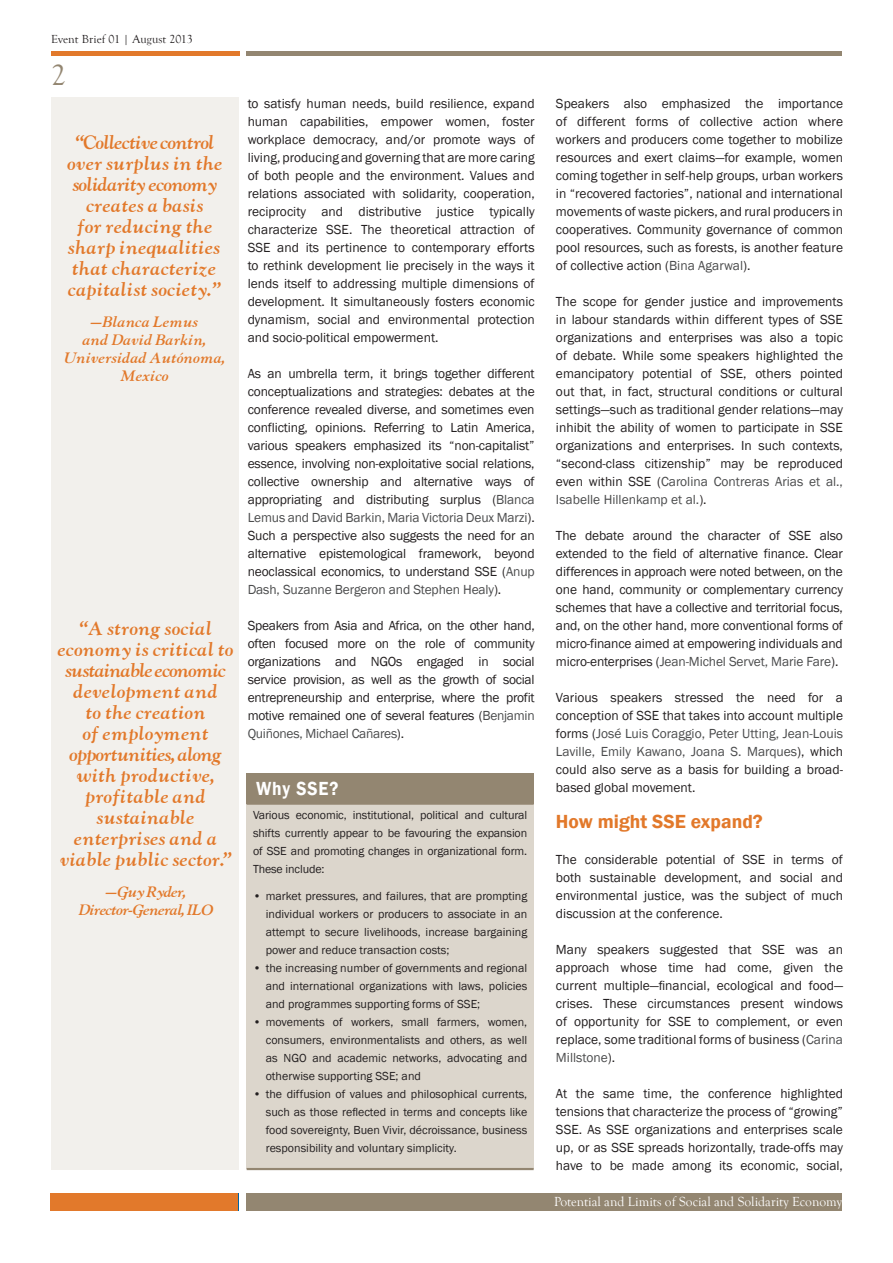
<style>
.page{position:relative;width:893px;height:1263px;background:#fff}
.page>*{position:absolute;margin:0;border:0;box-sizing:border-box;transform-origin:0 0}
.t1{font:30px "Goudy Old Style T";color:#938671}
.Body_txt{font:600 19.5px "Franklin Gothic";color:#e2792b}
.Box_title_larger{font:600 19.5px "Franklin Gothic";letter-spacing:.05em;color:#fff;scale:.9 1}
.Pull_out_quote_serif{font:italic 700 17.25px/21px "Goudy";color:#e2792b;text-align:center}
.Pull_out_quote_serif-2{font:italic 700 17.25px/21px "Goudy";letter-spacing:-.05em;color:#e2792b;text-align:center}
.Body_txt-2{font:13.5px/18px "Franklin Gothic";color:#231f20;text-align:justify}
.Pull_out_quote_serif-3{font:italic 700 13.5px/18px "Goudy";color:#e2792b;text-align:center}
.t2{font:13.5px "Goudy Old Style T";color:#fff}
.Bullets_body_text{font:12px/18px "Franklin Gothic";color:#231f20;text-align:justify}
.Header_left_aligned{font:12px "Goudy Old Style T";letter-spacing:.01em;color:#231f20}
.s1{color:#4b4c4d}
</style>
<div class="page">
<div style="left:51px;top:97px;width:187px;height:1073px;background:#f2f0ec"></div>
<hr style="left:247px;top:51px;width:595px;height:4px;background:#938671">
<div style="left:247px;top:1194px;width:595px;height:17px;background:#938671"></div>
<hr style="left:51px;top:51px;width:189px;height:4px;background:#e2792b">
<div style="left:51px;top:1194px;width:187px;height:17px;background:#e2792b"></div>
<div style="left:247px;top:773px;width:287px;height:31px;background:#938671"></div>
<div style="left:247px;top:804px;width:287px;height:365px;background:#dcd6cc"></div>
<hr style="left:247px;top:804px;width:287px;height:1px;background:#938671">
<hr style="left:247px;top:1168px;width:287px;height:2px;background:#938671">
<p class="Header_left_aligned" style="left:51px;top:33px;width:143px">Event Brief 01 | August 2013</p>
<p class="t1" style="left:51px;top:59px;width:16px">2</p>
<p class="Pull_out_quote_serif-2" style="left:66px;top:131px;width:157px">“Collective control over surplus in the solidarity economy</p>
<p class="Pull_out_quote_serif" style="left:67px;top:194px;width:154px">creates a basis<br>for reducing the sharp inequalities that characterize capitalist society.”</p>
<p class="Pull_out_quote_serif-3" style="left:62px;top:312px;width:166px">—Blanca Lemus<br>and David Barkin,<br>Universidad Autónoma,<br>Mexico</p>
<p class="Pull_out_quote_serif" style="left:57px;top:618px;width:178px">“A strong social economy is critical to sustainable economic development and</p>
<p class="Pull_out_quote_serif" style="left:68px;top:702px;width:154px">to the creation<br>of employment opportunities, along</p>
<p class="Pull_out_quote_serif" style="left:76px;top:765px;width:140px">with productive, profitable and</p>
<p class="Pull_out_quote_serif" style="left:59px;top:807px;width:173px">sustainable enterprises and a viable public sector.”</p>
<p class="Pull_out_quote_serif-3" style="left:78px;top:882px;width:139px">—Guy Ryder,<br>Director-General,ILO</p>
<p class="Body_txt-2" style="left:248px;top:95px;width:289px">to satisfy human needs, build resilience, expand human capabilities, empower women, foster workplace democracy, and/or promote ways of living, producing and governing that are more caring of both people and the environment. Values and relations associated with solidarity, cooperation, reciprocity and distributive justice typically characterize SSE. The theoretical attraction of SSE and its pertinence to contemporary efforts to rethink development lie precisely in the ways it lends itself to addressing multiple dimensions of development. It simultaneously fosters economic dynamism, social and environmental protection and socio-political empowerment.</p>
<p class="Body_txt-2" style="left:248px;top:365px;width:289px">As an umbrella term, it brings together different conceptualizations and strategies: debates at the conference revealed diverse, and sometimes even conflicting, opinions. Referring to Latin America, various speakers emphasized its “non-capitalist” essence, involving non-exploitative social relations, collective ownership and alternative ways of appropriating and distributing surplus (<span class="s1">Blanca Lemus and David Barkin, Maria Victoria Deux Marzi</span>).<br>Such a perspective also suggests the need for an alternative epistemological framework, beyond neoclassical economics, to understand SSE (<span class="s1">Anup Dash, Suzanne Bergeron and Stephen Healy</span>).</p>
<p class="Body_txt-2" style="left:248px;top:617px;width:289px">Speakers from Asia and Africa, on the other hand, often focused more on the role of community organizations and NGOs engaged in social service provision, as well as the growth of social entrepreneurship and enterprise, where the profit motive remained one of several features (<span class="s1">Benjamin Quiñones, Michael Cañares</span>).</p>
<p class="Box_title_larger" style="left:256px;top:777px;width:93px">Why SSE?</p>
<p class="Bullets_body_text" style="left:253px;top:806px;width:276px">Various economic, institutional, political and cultural shifts currently appear to be favouring the expansion of SSE and promoting changes in organizational form.<br>These include:</p>
<p class="Bullets_body_text" style="left:266px;top:887px;width:263px;text-indent:-13px">• market pressures, and failures, that are prompting individual workers or producers to associate in an attempt to secure livelihoods, increase bargaining power and reduce transaction costs;</p>
<p class="Bullets_body_text" style="left:266px;top:959px;width:263px;text-indent:-13px">• the increasing number of governments and regional and international organizations with laws, policies and programmes supporting forms of SSE;</p>
<p class="Bullets_body_text" style="left:266px;top:1013px;width:263px;text-indent:-13px">• movements of workers, small farmers, women, consumers, environmentalists and others, as well as NGO and academic networks, advocating and otherwise supporting SSE; and</p>
<p class="Bullets_body_text" style="left:266px;top:1085px;width:263px;text-indent:-13px">• the diffusion of values and philosophical currents, such as those reflected in terms and concepts like food sovereignty, Buen Vivir, décroissance, business responsibility and voluntary simplicity.</p>
<p class="Body_txt-2" style="left:556px;top:95px;width:289px">Speakers also emphasized the importance of different forms of collective action where workers and producers come together to mobilize resources and exert claims—for example, women coming together in self-help groups, urban workers in “recovered factories”, national and international movements of waste pickers, and rural producers in cooperatives. Community governance of common pool resources, such as forests, is another feature of collective action (<span class="s1">Bina Agarwal</span>).</p>
<p class="Body_txt-2" style="left:556px;top:293px;width:289px">The scope for gender justice and improvements in labour standards within different types of SSE organizations and enterprises was also a topic of debate. While some speakers highlighted the emancipatory potential of SSE, others pointed out that, in fact, structural conditions or cultural settings—such as traditional gender relations—may inhibit the ability of women to participate in SSE organizations and enterprises. In such contexts, “second-class citizenship” may be reproduced even within SSE (<span class="s1">Carolina Contreras Arias et al., Isabelle Hillenkamp et al.</span>).</p>
<p class="Body_txt-2" style="left:556px;top:527px;width:289px">The debate around the character of SSE also extended to the field of alternative finance. Clear differences in approach were noted between, on the one hand, community or complementary currency schemes that have a collective and territorial focus, and, on the other hand, more conventional forms of micro-finance aimed at empowering individuals and micro-enterprises (<span class="s1">Jean-Michel Servet, Marie Fare</span>).</p>
<p class="Body_txt-2" style="left:556px;top:689px;width:289px">Various speakers stressed the need for a conception of SSE that takes into account multiple forms (<span class="s1">José Luis Coraggio, Peter Utting, Jean-Louis Laville, Emily Kawano, Joana S. Marques</span>), which could also serve as a basis for building a broad&shy;based global movement.</p>
<p class="Body_txt" style="left:556px;top:809px;width:208px">How might SSE expand?</p>
<p class="Body_txt-2" style="left:556px;top:851px;width:289px">The considerable potential of SSE in terms of both sustainable development, and social and environmental justice, was the subject of much discussion at the conference.</p>
<p class="Body_txt-2" style="left:556px;top:941px;width:289px">Many speakers suggested that SSE was an approach whose time had come, given the current multiple—financial, ecological and food— crises. These circumstances present windows of opportunity for SSE to complement, or even replace, some traditional forms of business (<span class="s1">Carina Millstone</span>).</p>
<p class="Body_txt-2" style="left:556px;top:1085px;width:289px">At the same time, the conference highlighted tensions that characterize the process of “growing” SSE. As SSE organizations and enterprises scale up, or as SSE spreads horizontally, trade-offs may have to be made among its economic, social,</p>
<p class="t2" style="left:554px;top:1194px;width:289px">Potential and Limits of Social and Solidarity Economy</p>
</div>
